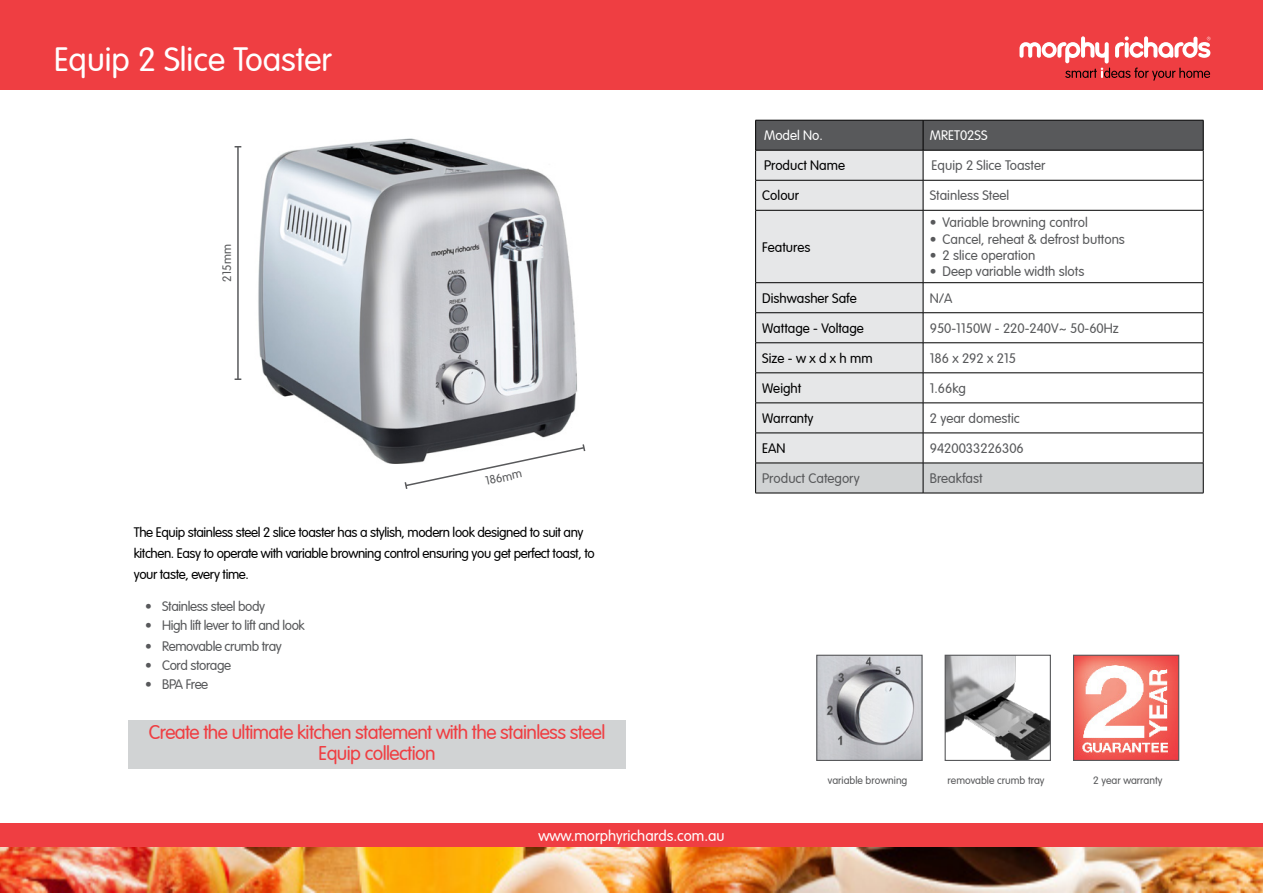
<style>
.page{position:relative;width:1263px;height:893px;background:#fff}
.page>*{position:absolute;margin:0;border:0;box-sizing:border-box;transform-origin:0 0}
.t1{font:300 33px "VAG Rounded LT";color:#fff}
.t2{font:300 19.5px/21px "VAG Rounded LT";letter-spacing:-.03em;color:#ef3e42;text-align:center}
.t3{font:300 15px "VAG Rounded";color:#fff}
.t4{font:300 13.5px "VAG Rounded LT";color:#58595b}
.t5{font:300 13.5px/21px "VAG Rounded LT";letter-spacing:-.03em;color:#000}
.t6{font:300 13.5px "VAG Rounded LT";letter-spacing:-.03em;color:#58595b}
.t7{font:300 13.5px "VAG Rounded LT";color:#000}
.t8{font:300 13.5px "VAG Rounded LT";color:#fff}
.t9{font:300 12px "VAG Rounded LT";color:#58595b}
.t10{font:300 10.5px "VAG Rounded LT";color:#58595b}
</style>
<div class="page">
<div style="left:0;top:0;width:1263px;height:90px;background:#ef3e42"></div>
<div style="left:0;top:823px;width:1263px;height:42px;background:#ef3e42"></div>
<svg style="left:1019px;top:36px;width:191px;height:45px"></svg>
<img style="left:0;top:847px;width:1263px;height:46px">
<div style="left:756px;top:121px;width:447px;height:29px;background:#58595b"></div>
<div style="left:756px;top:151px;width:167px;height:312px;background:#e6e7e8"></div>
<div style="left:756px;top:464px;width:447px;height:29px;background:#d1d3d4"></div>
<hr style="left:923px;top:120px;width:280px;height:1px;background:#000">
<hr style="left:1203px;top:120px;width:1px;height:30px;background:#000">
<hr style="left:755px;top:282px;width:168px;height:1px;background:#000">
<hr style="left:755px;top:493px;width:168px;height:1px;background:#000">
<hr style="left:923px;top:282px;width:280px;height:1px;background:#000">
<hr style="left:923px;top:493px;width:280px;height:1px;background:#000">
<hr style="left:755px;top:312px;width:168px;height:1px;background:#000">
<hr style="left:755px;top:343px;width:168px;height:1px;background:#000">
<hr style="left:755px;top:373px;width:168px;height:1px;background:#000">
<hr style="left:755px;top:403px;width:168px;height:1px;background:#000">
<hr style="left:755px;top:433px;width:168px;height:1px;background:#000">
<hr style="left:923px;top:312px;width:280px;height:1px;background:#000">
<hr style="left:923px;top:343px;width:280px;height:1px;background:#000">
<hr style="left:923px;top:373px;width:280px;height:1px;background:#000">
<hr style="left:923px;top:403px;width:280px;height:1px;background:#000">
<hr style="left:923px;top:433px;width:280px;height:1px;background:#000">
<hr style="left:755px;top:120px;width:168px;height:1px;background:#000">
<hr style="left:755px;top:120px;width:1px;height:30px;background:#000">
<hr style="left:923px;top:120px;width:1px;height:30px;background:#000">
<hr style="left:755px;top:150px;width:168px;height:1px;background:#000">
<hr style="left:755px;top:150px;width:1px;height:30px;background:#000">
<hr style="left:923px;top:150px;width:280px;height:1px;background:#000">
<hr style="left:923px;top:150px;width:1px;height:30px;background:#000">
<hr style="left:1203px;top:150px;width:1px;height:30px;background:#000">
<hr style="left:755px;top:180px;width:168px;height:1px;background:#000">
<hr style="left:755px;top:180px;width:1px;height:30px;background:#000">
<hr style="left:923px;top:180px;width:280px;height:1px;background:#000">
<hr style="left:923px;top:180px;width:1px;height:30px;background:#000">
<hr style="left:1203px;top:180px;width:1px;height:30px;background:#000">
<hr style="left:755px;top:210px;width:168px;height:1px;background:#000">
<hr style="left:755px;top:210px;width:1px;height:72px;background:#000">
<hr style="left:923px;top:210px;width:280px;height:1px;background:#000">
<hr style="left:923px;top:210px;width:1px;height:72px;background:#000">
<hr style="left:1203px;top:210px;width:1px;height:72px;background:#000">
<hr style="left:755px;top:283px;width:1px;height:30px;background:#000">
<hr style="left:923px;top:283px;width:1px;height:30px;background:#000">
<hr style="left:1203px;top:283px;width:1px;height:30px;background:#000">
<hr style="left:755px;top:313px;width:1px;height:30px;background:#000">
<hr style="left:923px;top:313px;width:1px;height:30px;background:#000">
<hr style="left:1203px;top:313px;width:1px;height:30px;background:#000">
<hr style="left:755px;top:343px;width:1px;height:30px;background:#000">
<hr style="left:923px;top:343px;width:1px;height:30px;background:#000">
<hr style="left:1203px;top:343px;width:1px;height:30px;background:#000">
<hr style="left:755px;top:373px;width:1px;height:30px;background:#000">
<hr style="left:923px;top:373px;width:1px;height:30px;background:#000">
<hr style="left:1203px;top:373px;width:1px;height:30px;background:#000">
<hr style="left:755px;top:403px;width:1px;height:30px;background:#000">
<hr style="left:923px;top:403px;width:1px;height:30px;background:#000">
<hr style="left:1203px;top:403px;width:1px;height:30px;background:#000">
<hr style="left:755px;top:433px;width:1px;height:30px;background:#000">
<hr style="left:923px;top:433px;width:1px;height:30px;background:#000">
<hr style="left:1203px;top:433px;width:1px;height:30px;background:#000">
<hr style="left:923px;top:463px;width:1px;height:30px;background:#000">
<hr style="left:755px;top:463px;width:168px;height:1px;background:#000">
<hr style="left:755px;top:463px;width:1px;height:30px;background:#000">
<hr style="left:923px;top:463px;width:280px;height:1px;background:#000">
<hr style="left:1203px;top:463px;width:1px;height:30px;background:#000">
<img style="left:947px;top:657px;width:102px;height:102px">
<div style="left:945px;top:655px;width:106px;height:106px;border:1px solid #58595b"></div>
<img style="left:1075px;top:657px;width:102px;height:102px">
<div style="left:1073px;top:655px;width:106px;height:106px;border:1px solid #58595b"></div>
<img style="left:818px;top:657px;width:102px;height:102px">
<div style="left:816px;top:655px;width:106px;height:106px;border:1px solid #58595b"></div>
<div style="left:128px;top:720px;width:498px;height:49px;background:#d1d3d4"></div>
<img style="left:258px;top:138px;width:320px;height:325px">
<hr style="left:237px;top:147px;width:2px;height:232px;background:#58595b">
<svg style="left:235px;top:378px;width:6px;height:2px"></svg>
<svg style="left:403px;top:443px;width:183px;height:46px"></svg>
<h1 class="t1" style="left:54px;top:41px;width:279px">Equip 2 Slice Toaster</h1>
<p class="t9" style="left:220px;top:282px;width:39px;rotate:-90deg">215mm</p>
<p class="t9" style="left:484px;top:474px;width:39px;rotate:-12deg">186mm</p>
<p class="t5" style="left:134px;top:522px;width:462px">The Equip stainless steel 2 slice toaster has a stylish, modern look designed to suit any kitchen. Easy to operate with variable browning control ensuring you get perfect toast, to your taste, every time.</p>
<p class="t6" style="left:145px;top:598px;width:121px">• Stainless steel body</p>
<p class="t6" style="left:145px;top:618px;width:161px">• High lift lever to lift and look</p>
<p class="t6" style="left:145px;top:638px;width:138px">• Removable crumb tray</p>
<p class="t6" style="left:145px;top:657px;width:88px">• Cord storage</p>
<p class="t4" style="left:145px;top:677px;width:65px">• BPA Free</p>
<h2 class="t2" style="left:149px;top:723px;width:458px">Create the ultimate kitchen statement with the stainless steel<br>Equip collection</h2>
<p class="t3" style="left:538px;top:827px;width:188px">www.morphyrichards.com.au</p>
<p class="t8" style="left:764px;top:128px;width:60px">Model No.</p>
<p class="t8" style="left:930px;top:128px;width:59px">MRET02SS</p>
<p class="t7" style="left:764px;top:158px;width:82px">Product Name</p>
<p class="t4" style="left:931px;top:158px;width:115px">Equip 2 Slice Toaster</p>
<p class="t5" style="left:762px;top:186px;width:38px">Colour</p>
<p class="t4" style="left:930px;top:188px;width:81px">Stainless Steel</p>
<p class="t7" style="left:762px;top:239px;width:50px">Features</p>
<p class="t4" style="left:930px;top:215px;width:159px">• Variable browning control</p>
<p class="t4" style="left:930px;top:231px;width:197px">• Cancel, reheat &amp; defrost buttons</p>
<p class="t4" style="left:930px;top:247px;width:107px">• 2 slice operation</p>
<p class="t4" style="left:930px;top:264px;width:156px">• Deep variable width slots</p>
<p class="t7" style="left:762px;top:290px;width:96px">Dishwasher Safe</p>
<p class="t4" style="left:930px;top:290px;width:24px">N/A</p>
<p class="t7" style="left:762px;top:320px;width:103px">Wattage - Voltage</p>
<p class="t4" style="left:930px;top:320px;width:191px">950-1150W - 220-240V~ 50-60Hz</p>
<p class="t5" style="left:762px;top:348px;width:112px">Size - w x d x h mm</p>
<p class="t4" style="left:930px;top:351px;width:88px">186 x 292 x 215</p>
<p class="t5" style="left:762px;top:378px;width:41px">Weight</p>
<p class="t4" style="left:930px;top:381px;width:38px">1.66kg</p>
<p class="t7" style="left:762px;top:411px;width:53px">Warranty</p>
<p class="t4" style="left:930px;top:411px;width:92px">2 year domestic</p>
<p class="t5" style="left:762px;top:438px;width:25px">EAN</p>
<p class="t4" style="left:930px;top:441px;width:96px">9420033226306</p>
<p class="t4" style="left:762px;top:471px;width:99px">Product Category</p>
<p class="t4" style="left:930px;top:471px;width:54px">Breakfast</p>
<p class="t10" style="left:828px;top:774px;width:81px">variable browning</p>
<p class="t10" style="left:947px;top:774px;width:98px">removable crumb tray</p>
<p class="t10" style="left:1093px;top:774px;width:71px">2 year warranty</p>
</div>
